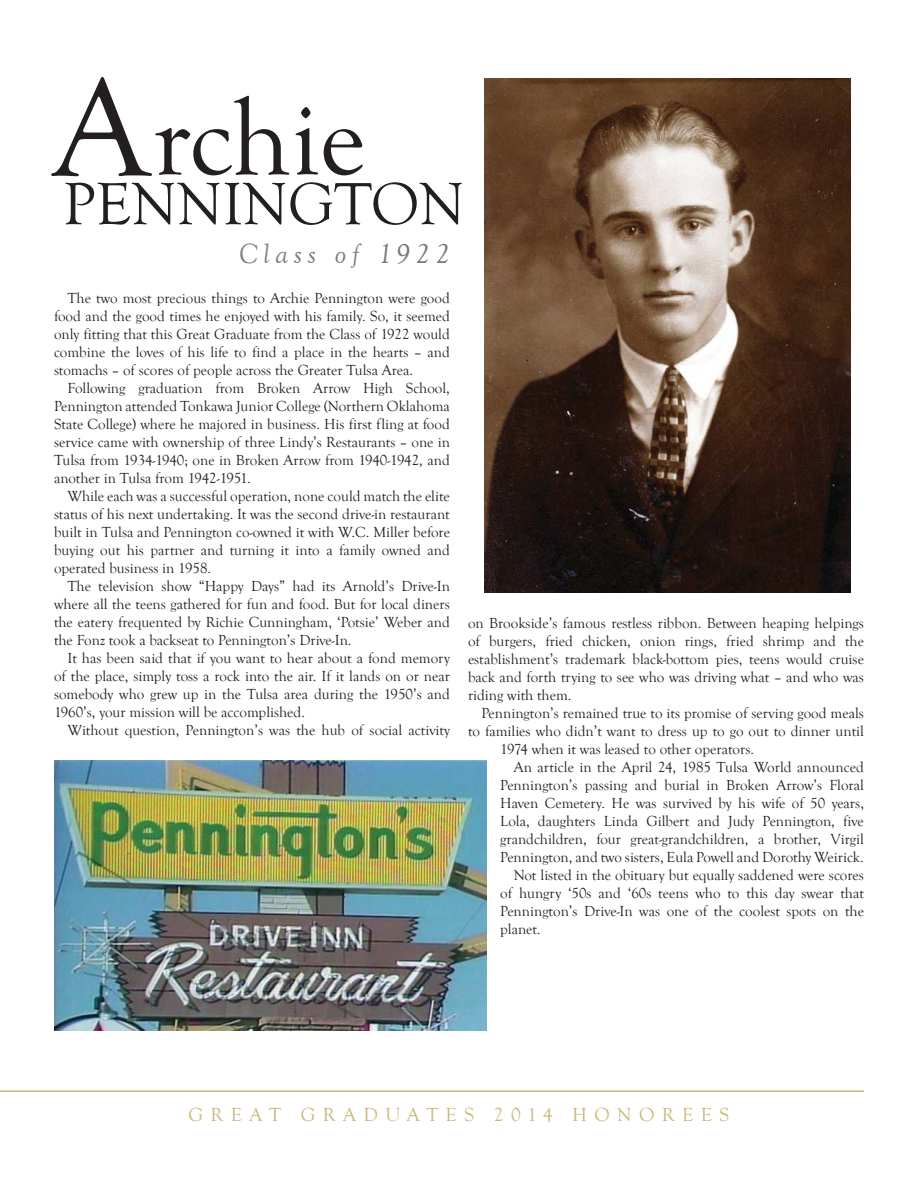
<style>
.page{position:relative;width:918px;height:1188px;background:#fff}
.page>*{position:absolute;margin:0;border:0;box-sizing:border-box;transform-origin:0 0}
.t1{font:142.5px "Goudy Old Style T";color:#231f20}
.t2{font:109.5px "Goudy Old Style T";letter-spacing:-.01em;color:#231f20}
.t3{font:61.5px "Goudy Old Style T";color:#231f20}
.t4{font:italic 28.5px "Goudy Old Style T";letter-spacing:.2em;color:#797a7d}
.t5{font:19.5px "Goudy Old Style T";letter-spacing:.38em;color:#cbb677}
.t6{font:15px/18px "Goudy Old Style T";color:#231f20;text-align:justify}
</style>
<div class="page">
<hr style="left:0;top:1091px;width:864px;height:1px;background:#cbb677">
<img style="left:484px;top:78px;width:367px;height:514px">
<img style="left:54px;top:760px;width:433px;height:270px">
<h1 class="t1" style="left:54px;top:48px;width:97px">A</h1>
<h2 class="t2" style="left:153px;top:76px;width:214px">rchie</h2>
<h3 class="t3" style="left:63px;top:169px;width:403px">PENNINGTON</h3>
<h3 class="t4" style="left:239px;top:238px;width:213px">Class of 1922</h3>
<p class="t6" style="left:54px;top:289px;width:397px;text-indent:14px">The two most precious things to Archie Pennington were good food and the good times he enjoyed with his family. So, it seemed only fitting that this Great Graduate from the Class of 1922 would combine the loves of his life to find a place in the hearts – and stomachs – of scores of people across the Greater Tulsa Area.</p>
<p class="t6" style="left:54px;top:379px;width:397px;text-indent:14px">Following graduation from Broken Arrow High School, Pennington attended Tonkawa Junior College (Northern Oklahoma State College) where he majored in business. His first fling at food service came with ownership of three Lindy’s Restaurants – one in Tulsa from 1934-1940; one in Broken Arrow from 1940-1942, and another in Tulsa from 1942-1951.</p>
<p class="t6" style="left:54px;top:487px;width:397px;text-indent:14px">While each was a successful operation, none could match the elite status of his next undertaking. It was the second drive-in restaurant built in Tulsa and Pennington co-owned it with W.C. Miller before buying out his partner and turning it into a family owned and operated business in 1958.</p>
<p class="t6" style="left:54px;top:577px;width:397px;text-indent:14px">The television show “Happy Days” had its Arnold’s Drive-In where all the teens gathered for fun and food. But for local diners the eatery frequented by Richie Cunningham, ‘Potsie’ Weber and the Fonz took a backseat to Pennington’s Drive-In.</p>
<p class="t6" style="left:54px;top:649px;width:397px;text-indent:14px">It has been said that if you want to hear about a fond memory of the place, simply toss a rock into the air. If it lands on or near somebody who grew up in the Tulsa area during the 1950’s and 1960’s, your mission will be accomplished.</p>
<p class="t6" style="left:68px;top:721px;width:384px">Without question, Pennington’s was the hub of social activity</p>
<p class="t6" style="left:468px;top:614px;width:397px">on Brookside’s famous restless ribbon. Between heaping helpings of burgers, fried chicken, onion rings, fried shrimp and the establishment’s trademark black-bottom pies, teens would cruise back and forth trying to see who was driving what – and who was riding with them.</p>
<p class="t6" style="left:482px;top:704px;width:384px">Pennington’s remained true to its promise of serving good meals</p>
<p class="t6" style="left:468px;top:722px;width:397px">to families who didn’t want to dress up to go out to dinner until</p>
<p class="t6" style="left:500px;top:740px;width:255px">1974 when it was leased to other operators.</p>
<p class="t6" style="left:514px;top:758px;width:352px">An article in the April 24, 1985 Tulsa World announced</p>
<p class="t6" style="left:500px;top:776px;width:365px">Pennington’s passing and burial in Broken Arrow’s Floral</p>
<p class="t6" style="left:500px;top:794px;width:365px">Haven Cemetery. He was survived by his wife of 50 years,</p>
<p class="t6" style="left:500px;top:812px;width:365px">Lola, daughters Linda Gilbert and Judy Pennington, five</p>
<p class="t6" style="left:500px;top:830px;width:365px">grandchildren, four great-grandchildren, a brother, Virgil</p>
<p class="t6" style="left:500px;top:848px;width:365px">Pennington, and two sisters, Eula Powell and Dorothy Weirick.</p>
<p class="t6" style="left:514px;top:866px;width:352px">Not listed in the obituary but equally saddened were scores</p>
<p class="t6" style="left:500px;top:884px;width:365px">of hungry ‘50s and ‘60s teens who to this day swear that</p>
<p class="t6" style="left:500px;top:902px;width:365px">Pennington’s Drive-In was one of the coolest spots on the</p>
<p class="t6" style="left:500px;top:920px;width:42px">planet.</p>
<h3 class="t5" style="left:189px;top:1104px;width:542px">GREAT GRADUATES 2014 HONOREES</h3>
</div>
